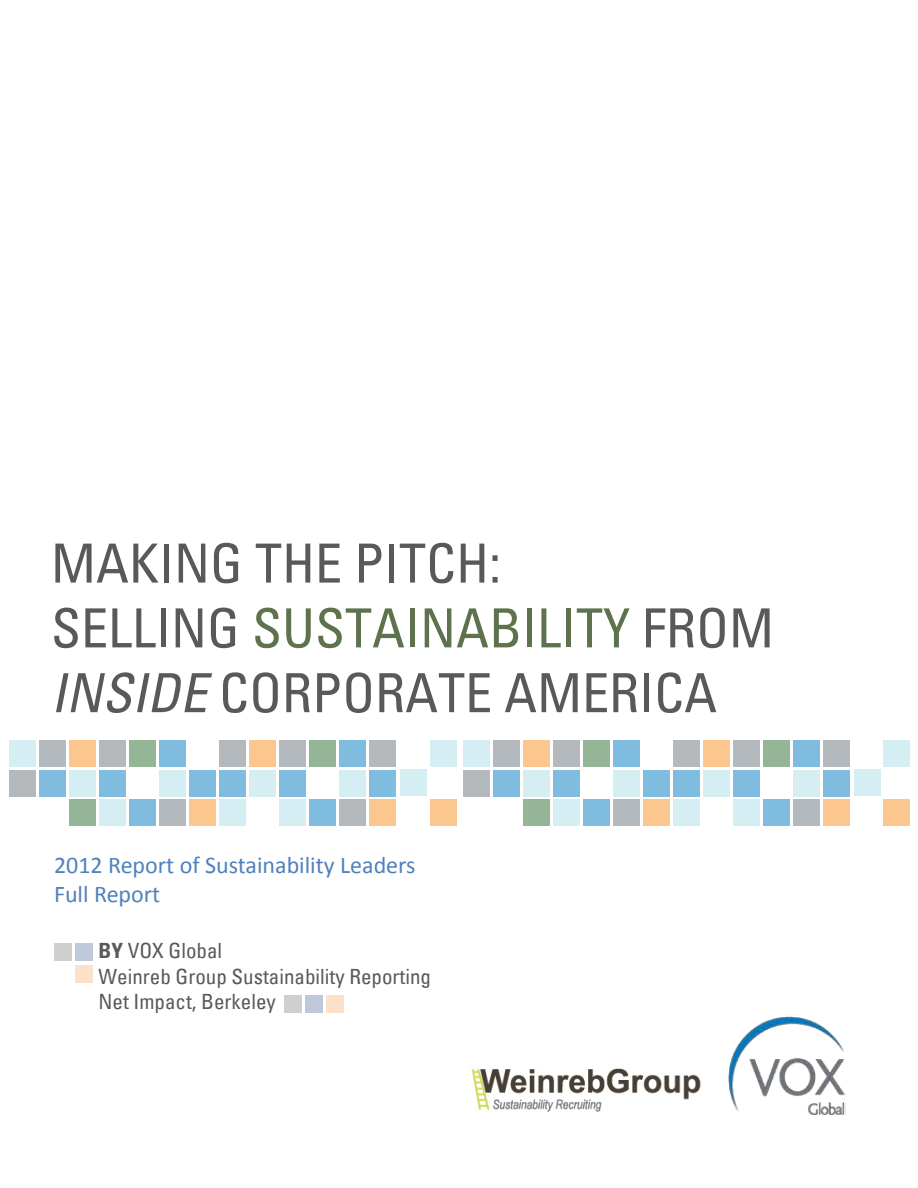
<style>
.page{position:relative;width:918px;height:1188px;background:#fff}
.page>*{position:absolute;margin:0;border:0;box-sizing:border-box;transform-origin:0 0}
.t1{font:condensed 54px/64.8px "Univers";color:#595959}
.t2{font:24px/28.8px "Calibri";color:#4f81bd}
.t3{font:condensed 21px/25.2px "Univers";color:#595959}
.s1{color:#5d724d}
.s2{font-style:italic}
.s3{font-weight:700}
</style>
<div class="page">
<div style="left:75px;top:965px;width:18px;height:17px;background:#fce0ca"></div>
<div style="left:54px;top:943px;width:17px;height:18px;background:#cfcfcf"></div>
<div style="left:75px;top:943px;width:18px;height:18px;background:#becad9"></div>
<div style="left:327px;top:995px;width:17px;height:18px;background:#fce0ca"></div>
<div style="left:284px;top:995px;width:17px;height:18px;background:#cfcfcf"></div>
<div style="left:305px;top:995px;width:18px;height:18px;background:#becad9"></div>
<div style="left:220px;top:770px;width:26px;height:26px;background:#80bce0"></div>
<div style="left:40px;top:770px;width:26px;height:26px;background:#80bce0"></div>
<div style="left:310px;top:799px;width:26px;height:27px;background:#80bce0"></div>
<div style="left:130px;top:799px;width:26px;height:27px;background:#80bce0"></div>
<div style="left:369px;top:770px;width:26px;height:26px;background:#80bce0"></div>
<div style="left:189px;top:770px;width:26px;height:26px;background:#80bce0"></div>
<div style="left:249px;top:740px;width:27px;height:27px;background:#fbc78e"></div>
<div style="left:430px;top:799px;width:26px;height:27px;background:#fbc78e"></div>
<div style="left:70px;top:740px;width:26px;height:27px;background:#fbc78e"></div>
<div style="left:279px;top:770px;width:27px;height:26px;background:#80bce0"></div>
<div style="left:99px;top:770px;width:27px;height:26px;background:#80bce0"></div>
<div style="left:339px;top:740px;width:27px;height:27px;background:#80bce0"></div>
<div style="left:159px;top:740px;width:27px;height:27px;background:#80bce0"></div>
<div style="left:70px;top:799px;width:26px;height:27px;background:#94b596"></div>
<div style="left:339px;top:799px;width:27px;height:27px;background:#b4b9bd"></div>
<div style="left:159px;top:799px;width:27px;height:27px;background:#b4b9bd"></div>
<div style="left:9px;top:770px;width:26px;height:26px;background:#b4b9bd"></div>
<div style="left:369px;top:740px;width:26px;height:27px;background:#b4b9bd"></div>
<div style="left:279px;top:740px;width:27px;height:27px;background:#b4b9bd"></div>
<div style="left:99px;top:740px;width:27px;height:27px;background:#b4b9bd"></div>
<div style="left:220px;top:740px;width:26px;height:27px;background:#b4b9bd"></div>
<div style="left:40px;top:740px;width:26px;height:27px;background:#b4b9bd"></div>
<div style="left:220px;top:799px;width:26px;height:27px;background:#d4eef3"></div>
<div style="left:400px;top:770px;width:26px;height:26px;background:#d4eef3"></div>
<div style="left:310px;top:740px;width:26px;height:27px;background:#94b596"></div>
<div style="left:130px;top:740px;width:26px;height:27px;background:#94b596"></div>
<div style="left:249px;top:770px;width:27px;height:26px;background:#d4eef3"></div>
<div style="left:70px;top:770px;width:26px;height:26px;background:#d4eef3"></div>
<div style="left:430px;top:740px;width:26px;height:27px;background:#d4eef3"></div>
<div style="left:279px;top:799px;width:27px;height:27px;background:#d4eef3"></div>
<div style="left:99px;top:799px;width:27px;height:27px;background:#d4eef3"></div>
<div style="left:339px;top:770px;width:27px;height:26px;background:#d4eef3"></div>
<div style="left:159px;top:770px;width:27px;height:26px;background:#d4eef3"></div>
<div style="left:9px;top:740px;width:26px;height:27px;background:#d4eef3"></div>
<div style="left:369px;top:799px;width:26px;height:27px;background:#fbc78e"></div>
<div style="left:189px;top:799px;width:26px;height:27px;background:#fbc78e"></div>
<div style="left:674px;top:770px;width:26px;height:26px;background:#80bce0"></div>
<div style="left:494px;top:770px;width:26px;height:26px;background:#80bce0"></div>
<div style="left:764px;top:799px;width:26px;height:27px;background:#80bce0"></div>
<div style="left:584px;top:799px;width:26px;height:27px;background:#80bce0"></div>
<div style="left:823px;top:770px;width:26px;height:26px;background:#80bce0"></div>
<div style="left:643px;top:770px;width:26px;height:26px;background:#80bce0"></div>
<div style="left:703px;top:740px;width:27px;height:27px;background:#fbc78e"></div>
<div style="left:884px;top:799px;width:26px;height:27px;background:#fbc78e"></div>
<div style="left:523px;top:740px;width:27px;height:27px;background:#fbc78e"></div>
<div style="left:733px;top:770px;width:27px;height:26px;background:#80bce0"></div>
<div style="left:553px;top:770px;width:27px;height:26px;background:#80bce0"></div>
<div style="left:793px;top:740px;width:27px;height:27px;background:#80bce0"></div>
<div style="left:613px;top:740px;width:27px;height:27px;background:#80bce0"></div>
<div style="left:523px;top:799px;width:27px;height:27px;background:#94b596"></div>
<div style="left:793px;top:799px;width:27px;height:27px;background:#b4b9bd"></div>
<div style="left:613px;top:799px;width:27px;height:27px;background:#b4b9bd"></div>
<div style="left:463px;top:770px;width:26px;height:26px;background:#b4b9bd"></div>
<div style="left:823px;top:740px;width:26px;height:27px;background:#b4b9bd"></div>
<div style="left:733px;top:740px;width:27px;height:27px;background:#b4b9bd"></div>
<div style="left:553px;top:740px;width:27px;height:27px;background:#b4b9bd"></div>
<div style="left:674px;top:740px;width:26px;height:27px;background:#b4b9bd"></div>
<div style="left:494px;top:740px;width:26px;height:27px;background:#b4b9bd"></div>
<div style="left:674px;top:799px;width:26px;height:27px;background:#d4eef3"></div>
<div style="left:854px;top:770px;width:26px;height:26px;background:#d4eef3"></div>
<div style="left:764px;top:740px;width:26px;height:27px;background:#94b596"></div>
<div style="left:584px;top:740px;width:26px;height:27px;background:#94b596"></div>
<div style="left:703px;top:770px;width:27px;height:26px;background:#d4eef3"></div>
<div style="left:523px;top:770px;width:27px;height:26px;background:#d4eef3"></div>
<div style="left:884px;top:740px;width:26px;height:27px;background:#d4eef3"></div>
<div style="left:733px;top:799px;width:27px;height:27px;background:#d4eef3"></div>
<div style="left:553px;top:799px;width:27px;height:27px;background:#d4eef3"></div>
<div style="left:793px;top:770px;width:27px;height:26px;background:#d4eef3"></div>
<div style="left:613px;top:770px;width:27px;height:26px;background:#d4eef3"></div>
<div style="left:463px;top:740px;width:26px;height:27px;background:#d4eef3"></div>
<div style="left:823px;top:799px;width:26px;height:27px;background:#fbc78e"></div>
<div style="left:643px;top:799px;width:26px;height:27px;background:#fbc78e"></div>
<img style="left:728px;top:1016px;width:118px;height:99px">
<img style="left:471px;top:1068px;width:230px;height:44px">
<h1 class="t1" style="left:51px;top:530px;width:725px">MAKING THE PITCH:<br>SELLING <span class="s1">SUSTAINABILITY</span> FROM<br><span class="s2">INSIDE</span> CORPORATE AMERICA</h1>
<p class="t2" style="left:54px;top:851px;width:363px">2012 Report of Sustainability Leaders<br>Full Report</p>
<p class="t3" style="left:99px;top:938px;width:334px"><span class="s3">BY</span> VOX Global<br>Weinreb Group Sustainability Reporting<br>Net Impact, Berkeley</p>
</div>
